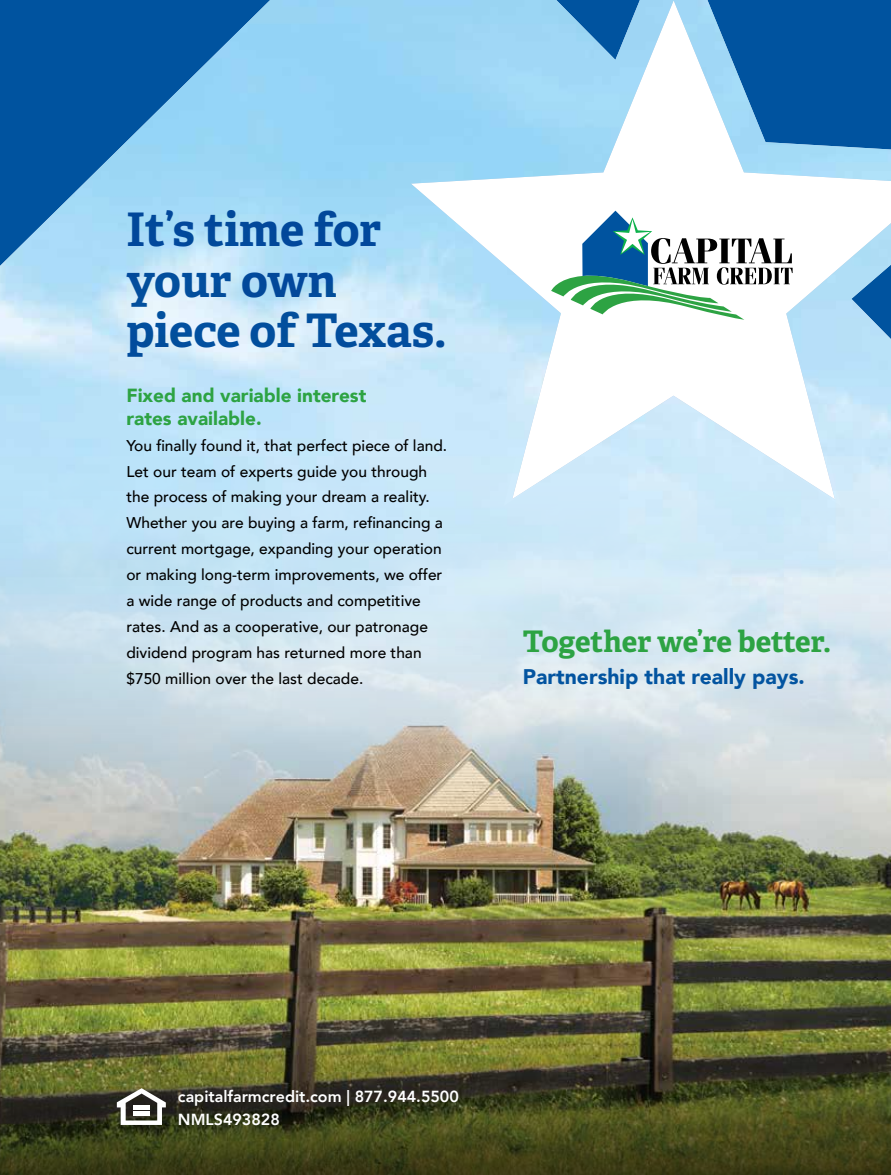
<style>
.page{position:relative;width:891px;height:1175px;background:#fff}
.page>*{position:absolute;margin:0;border:0;box-sizing:border-box;transform-origin:0 0}
.t1{font:700 46.2px/50.4px "Adelle Basic";letter-spacing:-.005em;color:#0354a0}
.t2{font:700 29.7px "Adelle Basic";letter-spacing:-.005em;color:#2da343}
.t3{font:900 21.15px "Avenir";color:#0354a0}
.t4{font:900 18.9px/22.8px "Avenir";color:#2da343}
.t5{font:800 16.05px/23.1px "Avenir";color:#fff}
.t6{font:500 15.45px/25.8px "Avenir";color:#000}
</style>
<div class="page">
<img style="left:0;top:0;width:891px;height:432px">
<img style="left:0;top:432px;width:891px;height:490px">
<img style="left:0;top:922px;width:891px;height:252px">
<svg style="left:117px;top:1088px;width:49px;height:36px"></svg>
<hr style="left:133px;top:1105px;width:17px;height:4px;background:#fff">
<div style="left:133px;top:1111px;width:17px;height:5px;background:#fff"></div>
<svg style="left:551px;top:211px;width:242px;height:109px"></svg>
<h1 class="t1" style="left:126px;top:205px;width:322px">It’s time for your own piece of Texas.</h1>
<p class="t4" style="left:126px;top:383px;width:241px">Fixed and variable interest rates available.</p>
<p class="t6" style="left:126px;top:431px;width:322px">You finally found it, that perfect piece of land.<br>Let our team of experts guide you through the process of making your dream a reality.<br>Whether you are buying a farm, refinancing a current mortgage, expanding your operation or making long-term improvements, we offer a wide range of products and competitive rates. And as a cooperative, our patronage dividend program has returned more than $750 million over the last decade.</p>
<h2 class="t2" style="left:523px;top:622px;width:310px">Together we’re better.</h2>
<h3 class="t3" style="left:523px;top:658px;width:283px">Partnership that really pays.</h3>
<p class="t5" style="left:178px;top:1084px;width:282px">capitalfarmcredit.com | 877.944.5500<br>NMLS493828</p>
</div>
